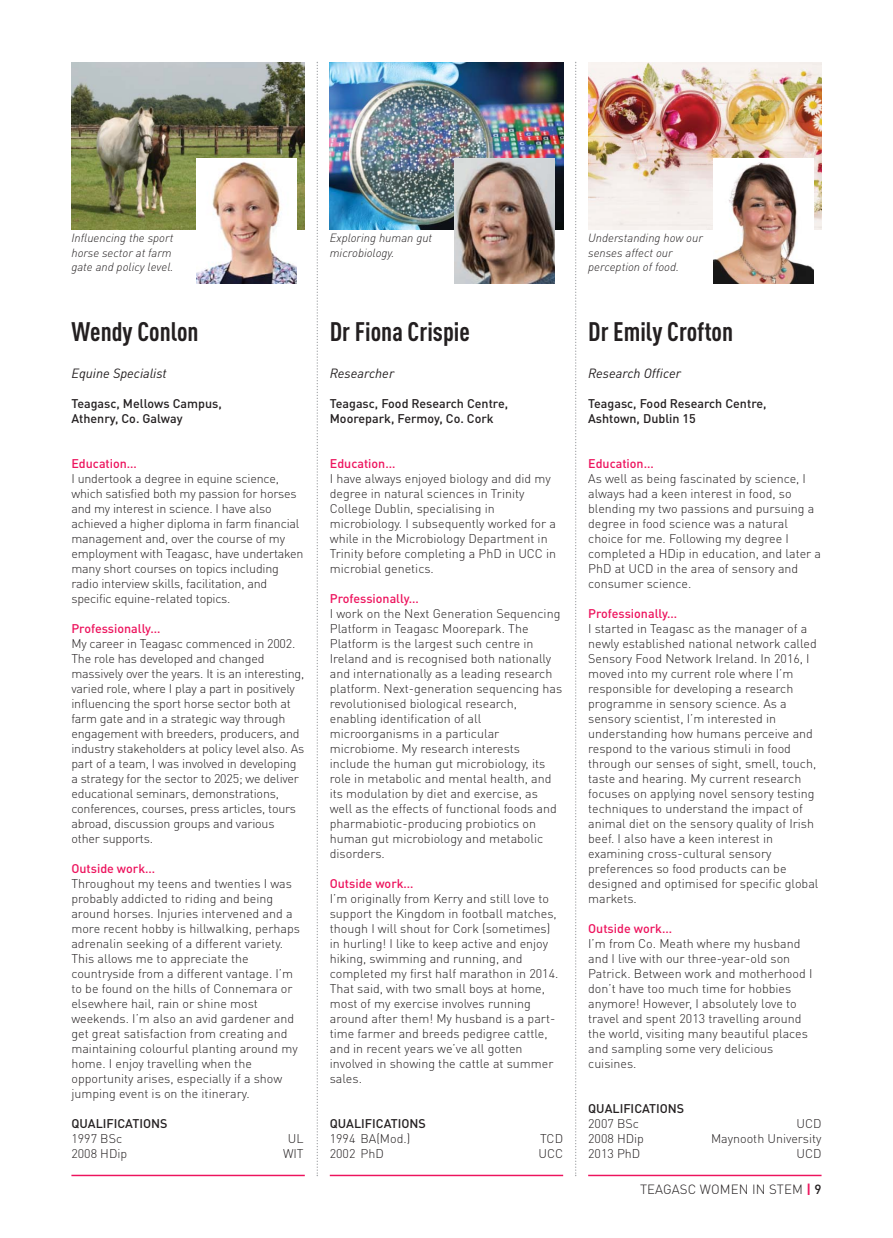
<style>
.page{position:relative;width:893px;height:1238px;background:#fff}
.page>*{position:absolute;margin:0;border:0;box-sizing:border-box;transform-origin:0 0}
.t1{font:700 condensed 26.4px "DINOT";color:#231f20}
.t2{font:italic 13.2px "DINOT";color:#231f20}
.t3{font:300 13.2px "DINOT";letter-spacing:.01em;color:#231f20}
.t4{font:300 12.45px/15px "DINOT";color:#231f20}
.t5{font:500 12.45px/15px "DINOT";color:#231f20}
.t6{font:500 12.45px "DINOT";color:#ed135d}
.t7{font:italic 300 11.7px/14.1px "DINOT";color:#231f20}
.s1{font-weight:700;color:#ed135d}
.s2{font-weight:500}
</style>
<div class="page">
<hr style="left:71px;top:1174px;width:234px;height:2px;background:#ed135d">
<hr style="left:330px;top:1174px;width:233px;height:2px;background:#ed135d">
<hr style="left:588px;top:1174px;width:233px;height:2px;background:#ed135d">
<img style="left:71px;top:63px;width:234px;height:166px">
<img style="left:196px;top:158px;width:100px;height:125px">
<img style="left:330px;top:63px;width:233px;height:166px">
<img style="left:455px;top:158px;width:100px;height:125px">
<img style="left:588px;top:63px;width:233px;height:166px">
<img style="left:713px;top:158px;width:100px;height:125px">
<svg style="left:317px;top:62px;width:1px;height:1114px"></svg>
<svg style="left:575px;top:62px;width:1px;height:1114px"></svg>
<p class="t7" style="left:71px;top:232px;width:104px">Influencing the sport horse sector at farm gate and policy level.</p>
<p class="t7" style="left:330px;top:232px;width:104px">Exploring human gut microbiology.</p>
<p class="t7" style="left:588px;top:232px;width:116px">Understanding how our senses affect our perception of food.</p>
<h1 class="t1" style="left:71px;top:322px;width:129px">Wendy Conlon</h1>
<p class="t2" style="left:71px;top:368px;width:97px">Equine Specialist</p>
<p class="t5" style="left:71px;top:398px;width:152px">Teagasc, Mellows Campus,<br>Athenry, Co. Galway</p>
<p class="t6" style="left:71px;top:459px;width:67px">Education…</p>
<p class="t4" style="left:71px;top:473px;width:234px">I undertook a degree in equine science, which satisfied both my passion for horses and my interest in science. I have also achieved a higher diploma in farm financial management and, over the course of my employment with Teagasc, have undertaken many short courses on topics including radio interview skills, facilitation, and specific equine-related topics.</p>
<p class="t6" style="left:71px;top:624px;width:91px">Professionally…</p>
<p class="t4" style="left:71px;top:637px;width:234px">My career in Teagasc commenced in 2002.<br>The role has developed and changed massively over the years. It is an interesting, varied role, where I play a part in positively influencing the sport horse sector both at farm gate and in a strategic way through engagement with breeders, producers, and industry stakeholders at policy level also. As part of a team, I was involved in developing a strategy for the sector to 2025; we deliver educational seminars, demonstrations, conferences, courses, press articles, tours abroad, discussion groups and various other supports.</p>
<p class="t6" style="left:71px;top:864px;width:85px">Outside work…</p>
<p class="t4" style="left:71px;top:877px;width:230px">Throughout my teens and twenties I was probably addicted to riding and being around horses. Injuries intervened and a more recent hobby is hillwalking, perhaps adrenalin seeking of a different variety.<br>This allows me to appreciate the countryside from a different vantage. I’m to be found on the hills of Connemara or elsewhere hail, rain or shine most weekends. I’m also an avid gardener and get great satisfaction from creating and maintaining colourful planting around my home. I enjoy travelling when the opportunity arises, especially if a show jumping event is on the itinerary.</p>
<p class="t5" style="left:71px;top:1117px;width:98px">QUALIFICATIONS</p>
<p class="t4" style="left:71px;top:1132px;width:52px">1997 BSc</p>
<p class="t4" style="left:288px;top:1132px;width:17px">UL</p>
<p class="t4" style="left:71px;top:1147px;width:57px">2008 HDip</p>
<p class="t4" style="left:283px;top:1147px;width:22px">WIT</p>
<h1 class="t1" style="left:330px;top:322px;width:141px">Dr Fiona Crispie</h1>
<p class="t2" style="left:330px;top:368px;width:66px">Researcher</p>
<p class="t5" style="left:330px;top:398px;width:180px">Teagasc, Food Research Centre,<br>Moorepark, Fermoy, Co. Cork</p>
<p class="t6" style="left:330px;top:459px;width:67px">Education…</p>
<p class="t4" style="left:330px;top:473px;width:228px">I have always enjoyed biology and did my degree in natural sciences in Trinity College Dublin, specialising in microbiology. I subsequently worked for a while in the Microbiology Department in Trinity before completing a PhD in UCC in microbial genetics.</p>
<p class="t6" style="left:330px;top:594px;width:91px">Professionally…</p>
<p class="t4" style="left:330px;top:607px;width:234px">I work on the Next Generation Sequencing Platform in Teagasc Moorepark. The Platform is the largest such centre in Ireland and is recognised both nationally and internationally as a leading research platform. Next-generation sequencing has revolutionised biological research, enabling identification of all microorganisms in a particular microbiome. My research interests include the human gut microbiology, its role in metabolic and mental health, and its modulation by diet and exercise, as well as the effects of functional foods and pharmabiotic-producing probiotics on human gut microbiology and metabolic disorders.</p>
<p class="t6" style="left:330px;top:879px;width:85px">Outside work…</p>
<p class="t4" style="left:330px;top:892px;width:230px">I’m originally from Kerry and still love to support the Kingdom in football matches, though I will shout for Cork (sometimes) in hurling! I like to keep active and enjoy hiking, swimming and running, and completed my first half marathon in 2014.<br>That said, with two small boys at home, most of my exercise involves running around after them! My husband is a part&shy;time farmer and breeds pedigree cattle, and in recent years we’ve all gotten involved in showing the cattle at summer sales.</p>
<p class="t5" style="left:330px;top:1117px;width:98px">QUALIFICATIONS</p>
<p class="t4" style="left:330px;top:1132px;width:82px">1994 BA(Mod.)</p>
<p class="t4" style="left:540px;top:1132px;width:25px">TCD</p>
<p class="t4" style="left:330px;top:1147px;width:56px">2002 PhD</p>
<p class="t4" style="left:539px;top:1147px;width:26px">UCC</p>
<h1 class="t1" style="left:588px;top:322px;width:146px">Dr Emily Crofton</h1>
<p class="t2" style="left:588px;top:368px;width:94px">Research Officer</p>
<p class="t5" style="left:588px;top:398px;width:180px">Teagasc, Food Research Centre,<br>Ashtown, Dublin 15</p>
<p class="t6" style="left:588px;top:459px;width:67px">Education…</p>
<p class="t4" style="left:588px;top:473px;width:234px">As well as being fascinated by science, I always had a keen interest in food, so blending my two passions and pursuing a degree in food science was a natural choice for me. Following my degree I completed a HDip in education, and later a PhD at UCD in the area of sensory and consumer science.</p>
<p class="t6" style="left:588px;top:609px;width:91px">Professionally…</p>
<p class="t4" style="left:588px;top:622px;width:232px">I started in Teagasc as the manager of a newly established national network called Sensory Food Network Ireland. In 2016, I moved into my current role where I’m responsible for developing a research programme in sensory science. As a sensory scientist, I’m interested in understanding how humans perceive and respond to the various stimuli in food through our senses of sight, smell, touch, taste and hearing. My current research focuses on applying novel sensory testing techniques to understand the impact of animal diet on the sensory quality of Irish beef. I also have a keen interest in examining cross-cultural sensory preferences so food products can be designed and optimised for specific global markets.</p>
<p class="t6" style="left:588px;top:924px;width:85px">Outside work…</p>
<p class="t4" style="left:588px;top:937px;width:226px">I’m from Co. Meath where my husband and I live with our three-year-old son Patrick. Between work and motherhood I don’t have too much time for hobbies anymore! However, I absolutely love to travel and spent 2013 travelling around the world, visiting many beautiful places and sampling some very delicious cuisines.</p>
<p class="t5" style="left:588px;top:1102px;width:98px">QUALIFICATIONS</p>
<p class="t4" style="left:588px;top:1117px;width:52px">2007 BSc</p>
<p class="t4" style="left:796px;top:1117px;width:27px">UCD</p>
<p class="t4" style="left:588px;top:1132px;width:57px">2008 HDip</p>
<p class="t4" style="left:711px;top:1132px;width:112px">Maynooth University</p>
<p class="t4" style="left:588px;top:1147px;width:54px">2013 PhD</p>
<p class="t4" style="left:796px;top:1147px;width:27px">UCD</p>
<p class="t3" style="left:640px;top:1184px;width:183px">TEAGASC WOMEN IN STEM <span class="s1">|</span> <span class="s2">9</span></p>
</div>
